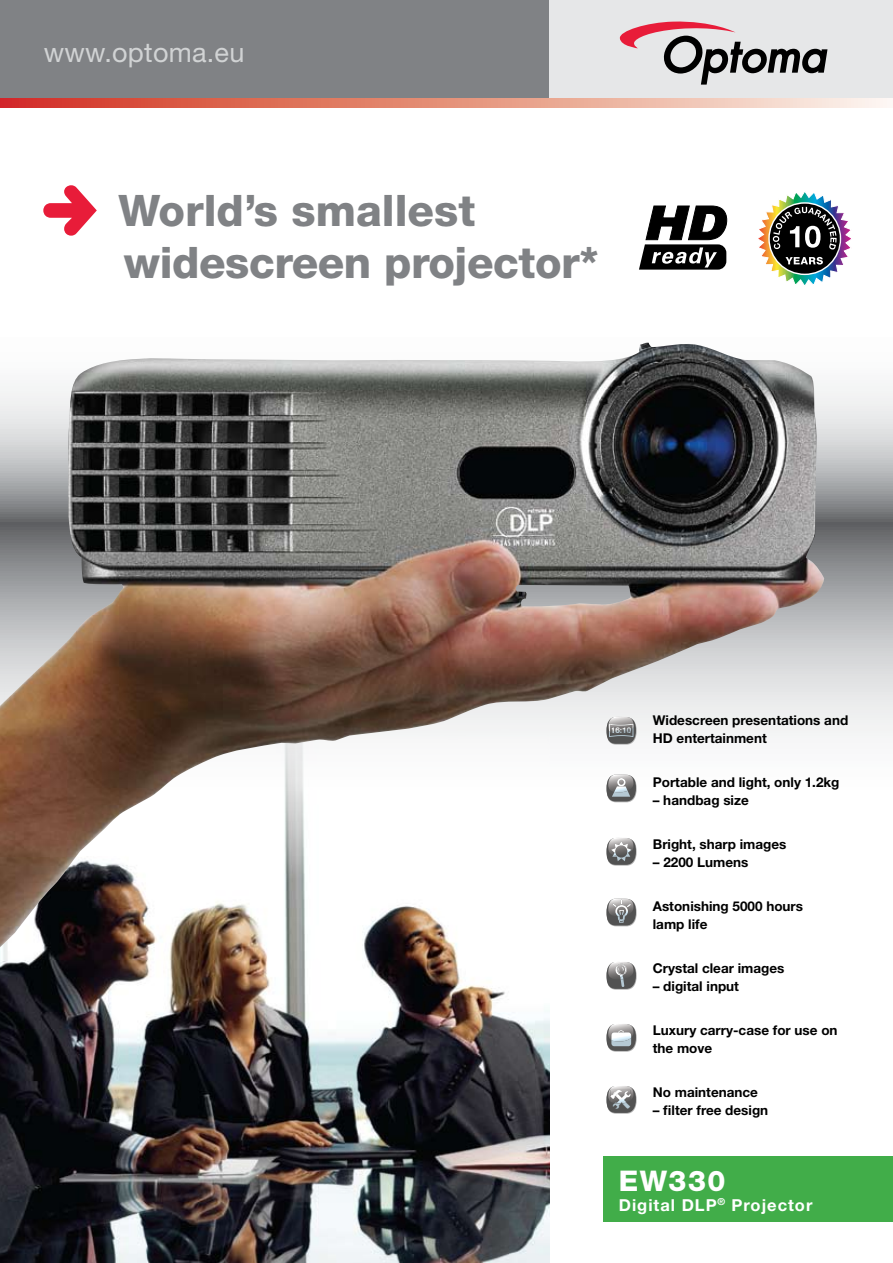
<style>
.page{position:relative;width:893px;height:1263px;background:#fff}
.page>*{position:absolute;margin:0;border:0;box-sizing:border-box;transform-origin:0 0}
.t1{font:800 43.5px/52.5px "Helvetica Neue";letter-spacing:-.01em;color:#808285}
.t2{font:800 28.5px "Helvetica Neue";letter-spacing:.05em;color:#fff}
.t3{font:27px "Helvetica Neue";letter-spacing:.01em;color:#d1d3d4}
.t4{font:700 16.5px "Helvetica Neue";letter-spacing:.06em;color:#fff}
.t5{font:700 13.5px/18px "Helvetica Neue";color:#000}
.t6{font:700 8.1px "Helvetica Neue";color:#fdfeff}
.s1{color:#b5c9d4}
</style>
<div class="page">
<svg style="left:824px;top:386px;width:69px;height:350px;background:#bcbdbf"></svg>
<div style="left:0;top:0;width:550px;height:101px;background:#808285"></div>
<div style="left:603px;top:1157px;width:290px;height:65px;background:#41ad49"></div>
<svg style="left:606px;top:962px;width:31px;height:28px"></svg>
<svg style="left:606px;top:1024px;width:31px;height:28px"></svg>
<div style="left:550px;top:0;width:343px;height:99px;background:#e6e7e8"></div>
<svg style="left:620px;top:22px;width:207px;height:63px"></svg>
<svg style="left:0;top:99px;width:887px;height:8px;background:#e5907f"></svg>
<img style="left:0;top:947px;width:550px;height:316px">
<img style="left:0;top:342px;width:824px;height:605px">
<svg style="left:758px;top:192px;width:93px;height:93px"></svg>
<svg style="left:43px;top:185px;width:54px;height:51px"></svg>
<svg style="left:639px;top:206px;width:88px;height:64px"></svg>
<svg style="left:606px;top:1086px;width:31px;height:28px"></svg>
<h3 class="t3" style="left:44px;top:36px;width:202px">www.optoma.eu</h3>
<h1 class="t1" style="left:118px;top:184px;width:482px">World’s smallest widescreen projector*</h1>
<p class="t6" style="left:611px;top:725px;width:22px">16:1<span class="s1">0</span></p>
<p class="t5" style="left:653px;top:711px;width:197px">Widescreen presentations and<br>HD entertainment</p>
<p class="t5" style="left:653px;top:773px;width:188px">Portable and light, only 1.2kg</p>
<p class="t5" style="left:653px;top:791px;width:97px">– handbag size</p>
<p class="t5" style="left:653px;top:835px;width:135px">Bright, sharp images</p>
<p class="t5" style="left:653px;top:853px;width:97px">– 2200 Lumens</p>
<p class="t5" style="left:653px;top:897px;width:152px">Astonishing 5000 hours lamp life</p>
<p class="t5" style="left:653px;top:959px;width:133px">Crystal clear images</p>
<p class="t5" style="left:653px;top:977px;width:88px">– digital input</p>
<p class="t5" style="left:653px;top:1021px;width:186px">Luxury carry-case for use on the move</p>
<p class="t5" style="left:653px;top:1083px;width:107px">No maintenance</p>
<p class="t5" style="left:653px;top:1101px;width:117px">– filter free design</p>
<h2 class="t2" style="left:619px;top:1164px;width:108px">EW330</h2>
<p class="t4" style="left:619px;top:1195px;width:195px">Digital DLP<sup>®</sup> Projector</p>
</div>
